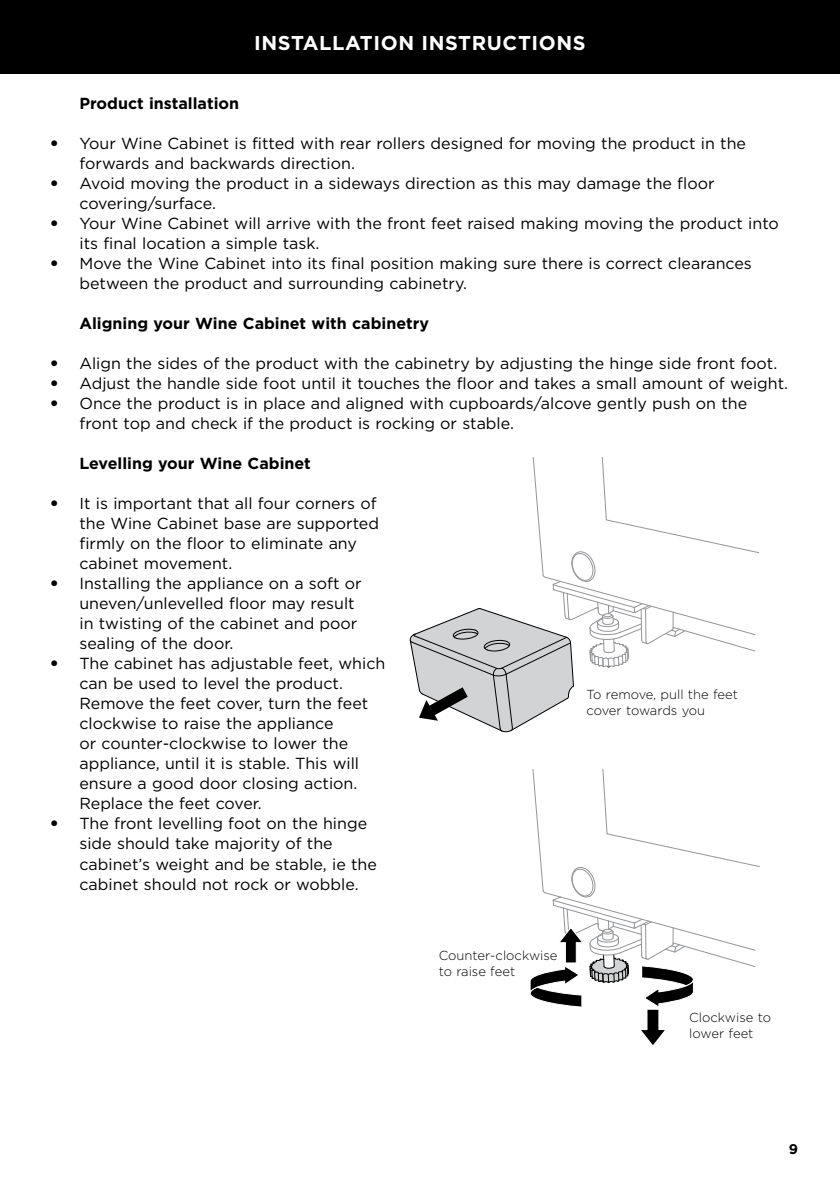
<style>
.page{position:relative;width:840px;height:1191px;background:#fff}
.page>*{position:absolute;margin:0;border:0;box-sizing:border-box;transform-origin:0 0}
.t1{font:700 20px "Gotham";letter-spacing:.03em;color:#fff}
.t2{font:16px/20px "Gotham";color:#000}
.t3{font:700 16px "Gotham";color:#000}
.t4{font:700 14px "Gotham";color:#000}
.t5{font:300 13px/16px "Gotham";color:#000}
</style>
<div class="page">
<div style="left:0;top:0;width:839px;height:74px;background:#000"></div>
<svg style="left:409px;top:458px;width:350px;height:275px"></svg>
<svg style="left:530px;top:769px;width:230px;height:276px"></svg>
<p class="t1" style="left:254px;top:30px;width:333px">INSTALLATION INSTRUCTIONS</p>
<p class="t3" style="left:79px;top:93px;width:161px">Product installation</p>
<p class="t2" style="left:79px;top:133px;width:667px;text-indent:-28px">● Your Wine Cabinet is fitted with rear rollers designed for moving the product in the forwards and backwards direction.</p>
<p class="t2" style="left:79px;top:173px;width:636px;text-indent:-28px">● Avoid moving the product in a sideways direction as this may damage the floor covering/surface.</p>
<p class="t2" style="left:79px;top:213px;width:700px;text-indent:-28px">● Your Wine Cabinet will arrive with the front feet raised making moving the product into its final location a simple task.</p>
<p class="t2" style="left:79px;top:253px;width:673px;text-indent:-28px">● Move the Wine Cabinet into its final position making sure there is correct clearances between the product and surrounding cabinetry.</p>
<p class="t3" style="left:79px;top:313px;width:351px">Aligning your Wine Cabinet with cabinetry</p>
<p class="t2" style="left:51px;top:353px;width:727px">● Align the sides of the product with the cabinetry by adjusting the hinge side front foot.</p>
<p class="t2" style="left:51px;top:373px;width:738px">● Adjust the handle side foot until it touches the floor and takes a small amount of weight.</p>
<p class="t2" style="left:79px;top:393px;width:669px;text-indent:-28px">● Once the product is in place and aligned with cupboards/alcove gently push on the front top and check if the product is rocking or stable.</p>
<p class="t3" style="left:79px;top:453px;width:233px">Levelling your Wine Cabinet</p>
<p class="t2" style="left:79px;top:493px;width:301px;text-indent:-28px">● It is important that all four corners of the Wine Cabinet base are supported firmly on the floor to eliminate any cabinet movement.</p>
<p class="t2" style="left:79px;top:573px;width:283px;text-indent:-28px">● Installing the appliance on a soft or uneven/unlevelled floor may result in twisting of the cabinet and poor sealing of the door.</p>
<p class="t2" style="left:79px;top:653px;width:307px;text-indent:-28px">● The cabinet has adjustable feet, which can be used to level the product.<br>Remove the feet cover, turn the feet clockwise to raise the appliance<br>or counter-clockwise to lower the appliance, until it is stable. This will ensure a good door closing action.<br>Replace the feet cover.</p>
<p class="t2" style="left:79px;top:813px;width:299px;text-indent:-28px">● The front levelling foot on the hinge side should take majority of the cabinet’s weight and be stable, ie the cabinet should not rock or wobble.</p>
<p class="t5" style="left:586px;top:686px;width:153px">To remove, pull the feet cover towards you</p>
<p class="t5" style="left:438px;top:946px;width:120px">Counter-clockwise to raise feet</p>
<p class="t5" style="left:689px;top:1009px;width:83px">Clockwise to lower feet</p>
<p class="t4" style="left:788px;top:1139px;width:11px">9</p>
</div>
